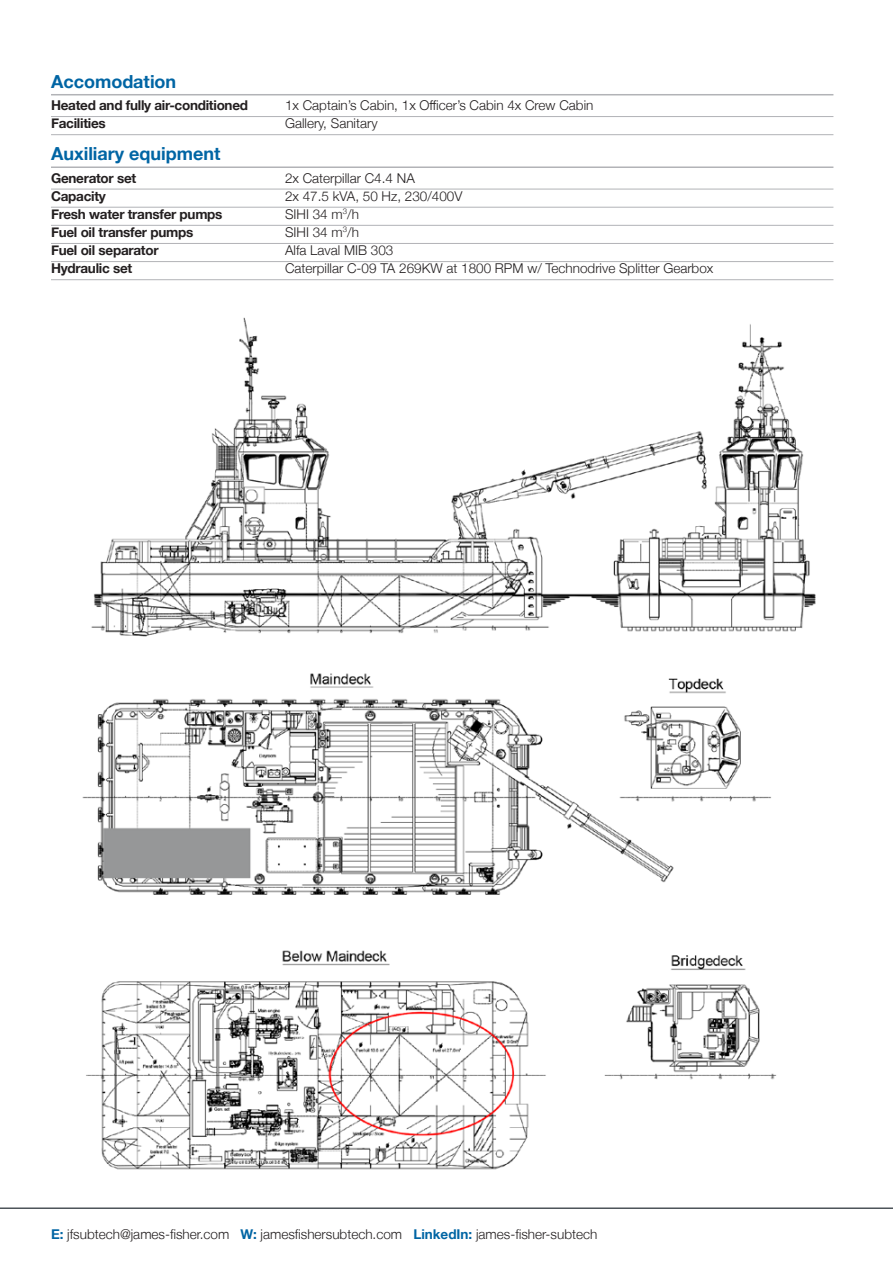
<style>
.page{position:relative;width:893px;height:1263px;background:#fff}
.page>*{position:absolute;margin:0;border:0;box-sizing:border-box;transform-origin:0 0}
.t1{font:700 18px "Helvetica Neue";color:#0065a4}
.t2{font:300 13.5px "Helvetica Neue";color:#231f20}
.t3{font:700 13.5px "Helvetica Neue";letter-spacing:-.02em;color:#231f20}
.t4{font:300 13.5px "Helvetica Neue LT";color:#231f20}
.s1{font-weight:700;color:#0065a4}
</style>
<div class="page">
<hr style="left:0;top:1207px;width:893px;height:2px;background:#4d545a">
<hr style="left:51px;top:94px;width:782px;height:1px;background:#b2b3b7">
<hr style="left:51px;top:116px;width:782px;height:1px;background:#b2b3b7">
<hr style="left:51px;top:134px;width:782px;height:1px;background:#b2b3b7">
<hr style="left:51px;top:166px;width:782px;height:2px;background:#b2b3b7">
<hr style="left:51px;top:189px;width:782px;height:1px;background:#b2b3b7">
<hr style="left:51px;top:207px;width:782px;height:1px;background:#b2b3b7">
<hr style="left:51px;top:225px;width:782px;height:1px;background:#b2b3b7">
<hr style="left:51px;top:243px;width:782px;height:1px;background:#b2b3b7">
<hr style="left:51px;top:261px;width:782px;height:1px;background:#b2b3b7">
<hr style="left:51px;top:279px;width:782px;height:1px;background:#b2b3b7">
<img style="left:82px;top:317px;width:734px;height:853px">
<p class="t1" style="left:51px;top:67px;width:127px">Accomodation</p>
<p class="t3" style="left:51px;top:95px;width:199px">Heated and fully air-conditioned</p>
<p class="t2" style="left:285px;top:94px;width:310px">1x Captain’s Cabin, 1x Officer’s Cabin 4x Crew Cabin</p>
<p class="t3" style="left:51px;top:113px;width:56px">Facilities</p>
<p class="t2" style="left:285px;top:112px;width:94px">Gallery, Sanitary</p>
<p class="t1" style="left:51px;top:140px;width:171px">Auxiliary equipment</p>
<p class="t3" style="left:51px;top:167px;width:87px">Generator set</p>
<p class="t2" style="left:285px;top:167px;width:131px">2x Caterpillar C4.4 NA</p>
<p class="t3" style="left:51px;top:185px;width:56px">Capacity</p>
<p class="t2" style="left:285px;top:185px;width:179px">2x 47.5 kVA, 50 Hz, 230/400V</p>
<p class="t3" style="left:51px;top:203px;width:173px">Fresh water transfer pumps</p>
<p class="t2" style="left:285px;top:203px;width:75px">SIHI 34 m<sup>3</sup>/h</p>
<p class="t3" style="left:51px;top:221px;width:144px">Fuel oil transfer pumps</p>
<p class="t2" style="left:285px;top:221px;width:75px">SIHI 34 m<sup>3</sup>/h</p>
<p class="t3" style="left:51px;top:240px;width:109px">Fuel oil separator</p>
<p class="t2" style="left:285px;top:239px;width:110px">Alfa Laval MIB 303</p>
<p class="t3" style="left:51px;top:258px;width:83px">Hydraulic set</p>
<p class="t2" style="left:285px;top:257px;width:430px">Caterpillar C-09 TA 269KW at 1800 RPM w/ Technodrive Splitter Gearbox</p>
<p class="t4" style="left:51px;top:1226px;width:548px"><span class="s1">E:</span> jfsubtech@james-fisher.com <span class="s1">W:</span> jamesfishersubtech.com <span class="s1">LinkedIn:</span> james-fisher-subtech</p>
</div>
